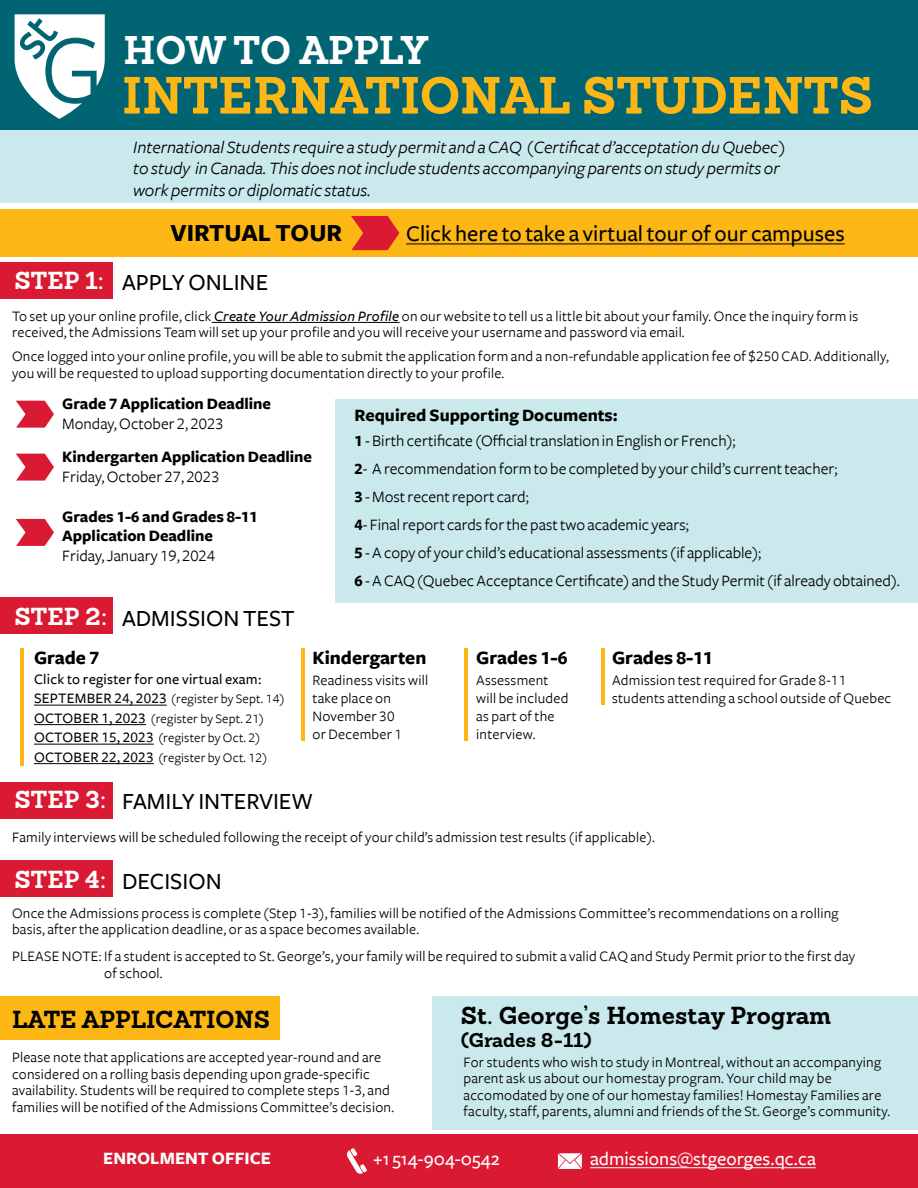
<style>
.page{position:relative;width:918px;height:1188px;background:#fff}
.page>*{position:absolute;margin:0;border:0;box-sizing:border-box;transform-origin:0 0}
.t1{font:700 51px "Sanchez";color:#fdb714}
.t2{font:700 39px "Sanchez";letter-spacing:-.005em;color:#fff}
.t3{font:700 25.5px "Freight Sans";color:#000}
.t4{font:500 24px "Freight Sans";color:#000}
.t5{font:700 24px "Sanchez";color:#000}
.t6{font:500 23.25px "Freight Sans";color:#000}
.t7{font:500 19.5px "Freight Sans";color:#fff}
.t8{font:700 19.5px "Freight Sans";color:#000}
.t9{font:700 19.5px "Sanchez";color:#000}
.t10{font:italic 18px/21.6px "Freight Sans";color:#000}
.t11{font:700 18px "Freight Sans";color:#000}
.t12{font:700 18px "Freight Sans";color:#fff}
.t13{font:16.5px/27.9px "Freight Sans";color:#000}
.t14{font:700 16.5px/19.5px "Freight Sans";color:#000}
.t15{font:15px/16.5px "Freight Sans";letter-spacing:.015em;color:#000}
.t16{font:500 15px "Freight Sans";letter-spacing:.015em;color:#000}
.t17{font:13.5px/19.5px "Freight Sans";letter-spacing:.015em;color:#000}
.s1{font-family:"Sanchez";font-weight:700;color:#fff}
.s2{font-weight:500;font-style:italic}
.s3{font-family:"Freight Sans Book SC"}
.s4{font-family:"Freight Sans Bold SC";font-weight:400}
.s5{font-weight:400}
.s6{font-family:"Freight Sans Book SC";font-weight:400}
.s7{font-family:"Freight Sans Bold SC"}
.s8{font-weight:500;font-size:15px}
.s9{font-family:"Freight Sans Medium SC";font-size:15px}
</style>
<div class="page">
<div style="left:0;top:1134px;width:918px;height:54px;background:#da1a32"></div>
<hr style="left:590px;top:1167px;width:226px;height:1px;background:#fff">
<div style="left:336px;top:399px;width:582px;height:204px;background:#c9e9ec"></div>
<div style="left:432px;top:996px;width:486px;height:134px;background:#c9e9ec"></div>
<div style="left:0;top:262px;width:113px;height:37px;background:#da1a32"></div>
<div style="left:0;top:597px;width:113px;height:37px;background:#da1a32"></div>
<div style="left:0;top:783px;width:113px;height:36px;background:#da1a32"></div>
<div style="left:0;top:860px;width:113px;height:36px;background:#da1a32"></div>
<div style="left:0;top:996px;width:280px;height:43px;background:#fdb714"></div>
<div style="left:0;top:210px;width:918px;height:47px;background:#fdb714"></div>
<div style="left:0;top:130px;width:918px;height:73px;background:#c9e9ec"></div>
<div style="left:0;top:0;width:918px;height:130px;background:#006472"></div>
<hr style="left:20px;top:649px;width:4px;height:117px;background:#fdb714">
<hr style="left:301px;top:649px;width:4px;height:92px;background:#fdb714">
<hr style="left:465px;top:649px;width:3px;height:92px;background:#fdb714">
<hr style="left:601px;top:649px;width:3px;height:56px;background:#fdb714">
<svg style="left:351px;top:216px;width:48px;height:34px"></svg>
<svg style="left:16px;top:401px;width:38px;height:27px"></svg>
<svg style="left:16px;top:454px;width:38px;height:27px"></svg>
<svg style="left:16px;top:519px;width:38px;height:27px"></svg>
<hr style="left:406px;top:244px;width:439px;height:1px;background:#000">
<hr style="left:212px;top:322px;width:188px;height:1px;background:#000">
<hr style="left:34px;top:705px;width:133px;height:1px;background:#000">
<hr style="left:34px;top:724px;width:112px;height:1px;background:#000">
<hr style="left:34px;top:744px;width:120px;height:1px;background:#000">
<hr style="left:34px;top:763px;width:120px;height:1px;background:#000">
<svg style="left:347px;top:1148px;width:20px;height:26px"></svg>
<svg style="left:558px;top:1153px;width:24px;height:16px"></svg>
<svg style="left:15px;top:14px;width:90px;height:105px"></svg>
<h2 class="t2" style="left:124px;top:33px;width:306px">HOW TO APPLY</h2>
<h1 class="t1" style="left:122px;top:74px;width:753px">INTERNATIONAL STUDENTS</h1>
<p class="t10" style="left:133px;top:136px;width:654px">International Students require a study permit and a CAQ (Certi昀椀cat d’acceptation du Quebec) to study in Canada. This does not include students accompanying parents on study permits or work permits or diplomatic status.</p>
<h3 class="t3" style="left:171px;top:224px;width:173px">VIRTUAL TOUR</h3>
<h3 class="t6" style="left:406px;top:225px;width:440px">Click here to take a virtual tour of our campuses</h3>
<h3 class="t4" style="left:15px;top:273px;width:255px"><span class="s1">STEP 1:</span> APPLY ONLINE</h3>
<p class="t15" style="left:12px;top:308px;width:848px">To set up your online profile, click <span class="s2">Create Your Admission Profile</span> on our website to tell us a little bit about your family. Once the inquiry form is received, the Admissions Team will set up your profile and you will receive your username and password via email.</p>
<p class="t15" style="left:12px;top:348px;width:878px">Once logged into your online profile, you will be able to submit the application form and a non-refundable application fee of $<span class="s3">250</span> CAD. Additionally, you will be requested to upload supporting documentation directly to your profile.</p>
<p class="t14" style="left:62px;top:396px;width:210px">Grade <span class="s4">7</span> Application Deadline<br><span class="s5">Monday, October</span> <span class="s6">2, 2023</span></p>
<p class="t14" style="left:62px;top:449px;width:251px">Kindergarten Application Deadline<br><span class="s5">Friday, October</span> <span class="s6">27, 2023</span></p>
<p class="t14" style="left:62px;top:508px;width:197px">Grades <span class="s4">1-6</span> and Grades <span class="s4">8-11<br></span>Application Deadline<br><span class="s5">Friday, January</span> <span class="s6">19, 2024</span></p>
<p class="t11" style="left:355px;top:408px;width:265px">Required Supporting Documents:</p>
<p class="t13" style="left:355px;top:428px;width:547px"><span class="s7">1</span> - Birth certi昀椀cate (O昀케cial translation in English or French);<br><span class="s7">2</span>- A recommendation form to be completed by your child’s current teacher;<br><span class="s7">3</span> - Most recent report card;<br><span class="s7">4</span>- Final report cards for the past two academic years;<br><span class="s7">5</span> - A copy of your child’s educational assessments (if applicable);<br><span class="s7">6</span> - A CAQ (Quebec Acceptance Certi昀椀cate) and the Study Permit (if already obtained).</p>
<h3 class="t4" style="left:15px;top:610px;width:282px"><span class="s1">STEP 2:</span> ADMISSION TEST</h3>
<h3 class="t8" style="left:34px;top:651px;width:67px">Grade <span class="s4">7</span></h3>
<p class="t16" style="left:34px;top:673px;width:229px">Click to register for one virtual exam:</p>
<p class="t17" style="left:34px;top:689px;width:252px"><span class="s8">SEPTEMBER</span> <span class="s9">24, 2023</span> (register by Sept. <span class="s3">14</span>)<br><span class="s8">OCTOBER</span> <span class="s9">1, 2023</span> (register by Sept. <span class="s3">21</span>)<br><span class="s8">OCTOBER</span> <span class="s9">15, 2023</span> (register by Oct. <span class="s3">2</span>)<br><span class="s8">OCTOBER</span> <span class="s9">22, 2023</span> (register by Oct. <span class="s3">12</span>)</p>
<h3 class="t8" style="left:313px;top:651px;width:115px">Kindergarten</h3>
<p class="t15" style="left:313px;top:672px;width:117px;line-height:18px">Readiness visits will take place on<br>November <span class="s3">30<br></span>or December <span class="s3">1</span></p>
<h3 class="t4" style="left:15px;top:792px;width:300px"><span class="s1">STEP 3:</span> FAMILY INTERVIEW</h3>
<h3 class="t8" style="left:476px;top:651px;width:93px">Grades <span class="s4">1-6</span></h3>
<p class="t15" style="left:476px;top:672px;width:94px;line-height:18px">Assessment will be included as part of the interview.</p>
<h3 class="t8" style="left:612px;top:651px;width:102px">Grades <span class="s4">8-11</span></h3>
<p class="t15" style="left:612px;top:672px;width:281px;line-height:18px">Admission test required for Grade <span class="s3">8-11 </span>students attending a school outside of Quebec</p>
<p class="t15" style="left:12px;top:829px;width:644px">Family interviews will be scheduled following the receipt of your child’s admission test results (if applicable).</p>
<h3 class="t4" style="left:15px;top:873px;width:209px"><span class="s1">STEP 4:</span> DECISION</h3>
<p class="t15" style="left:12px;top:905px;width:828px">Once the Admissions process is complete (Step <span class="s3">1-3</span>), families will be notified of the Admissions Committee’s recommendations on a rolling basis, after the application deadline, or as a space becomes available.</p>
<p class="t15" style="left:104px;top:948px;width:753px;text-indent:-92px">PLEASE NOTE: If a student is accepted to St. George’s, your family will be required to submit a valid CAQ and Study Permit prior to the first day of school.</p>
<h3 class="t5" style="left:12px;top:1009px;width:260px">LATE APPLICATIONS</h3>
<p class="t15" style="left:12px;top:1049px;width:384px">Please note that applications are accepted year-round and are considered on a rolling basis depending upon grade-specific availability. Students will be required to complete steps <span class="s3">1-3</span>, and families will be notified of the Admissions Committee’s decision.</p>
<h3 class="t5" style="left:461px;top:1005px;width:372px">St. George’s Homestay Program</h3>
<h3 class="t9" style="left:461px;top:1032px;width:132px">(Grades 8-11)</h3>
<p class="t15" style="left:464px;top:1054px;width:428px">For students who wish to study in Montreal, without an accompanying parent ask us about our homestay program. Your child may be accomodated by one of our homestay families! Homestay Families are faculty, staff, parents, alumni and friends of the St. George’s community.</p>
<p class="t12" style="left:103px;top:1152px;width:169px">ENROLMENT OFFICE</p>
<h3 class="t7" style="left:373px;top:1152px;width:128px">+1 514-904-0542</h3>
<h3 class="t7" style="left:590px;top:1152px;width:227px">admissions@stgeorges.qc.ca</h3>
</div>
